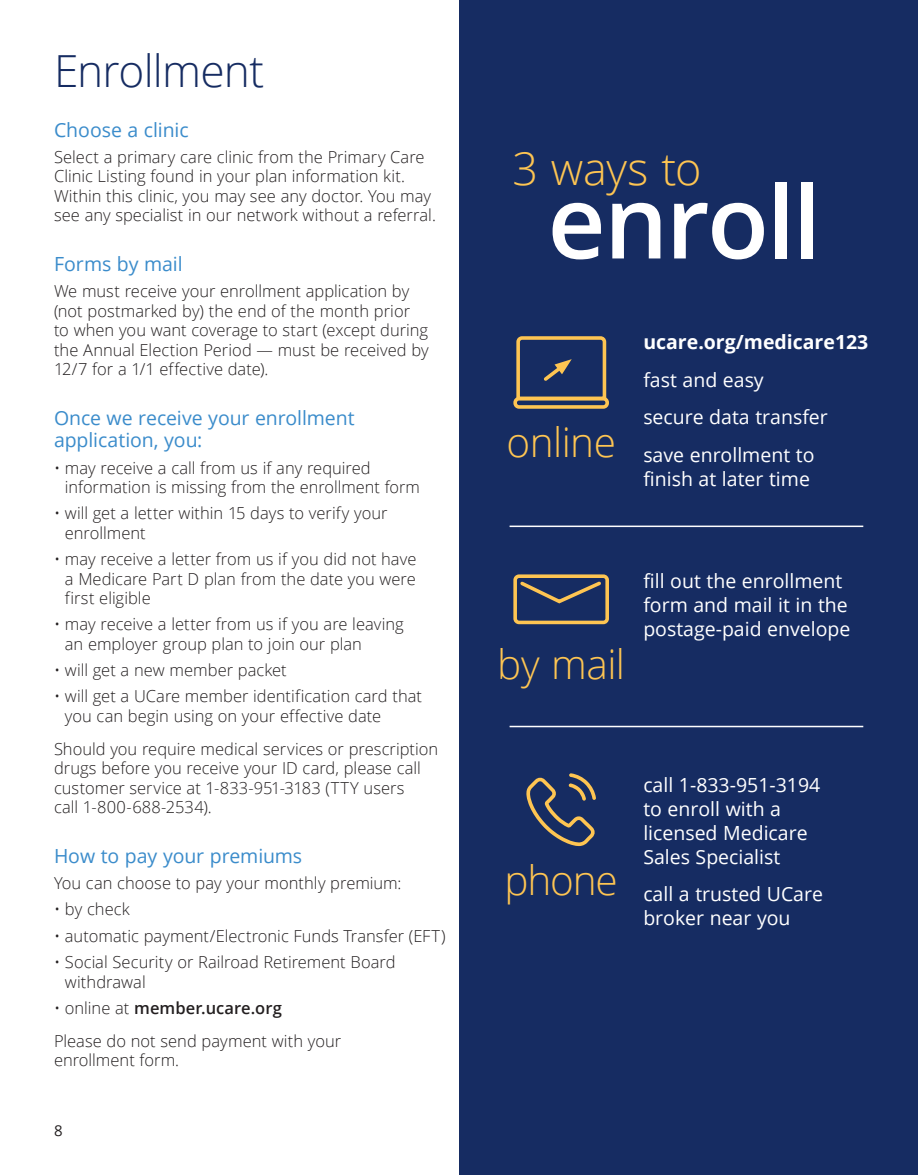
<style>
.page{position:relative;width:918px;height:1175px;background:#fff}
.page>*{position:absolute;margin:0;border:0;box-sizing:border-box;transform-origin:0 0}
.t1{font:600 101.25px "Open Sans";letter-spacing:-.025em;color:#fff}
.t2{font:300 45px "Open Sans";letter-spacing:-.01em;color:#fec552}
.Headline{font:300 44.25px "Open Sans";letter-spacing:-.02em;color:#162c62}
.t3{font:300 40.5px "Open Sans";letter-spacing:-.015em;color:#fec552}
.Body_text_13_16{font:19.5px/24px "Open Sans";color:#fff}
.AI_subhead_A{font:19.5px/22.5px "Open Sans";letter-spacing:-.005em;color:#3b8ccb}
.Body_text_13_16-2{font:700 19.5px "Open Sans";color:#fff}
.ABC_D_text_11_14{font:300 16.5px/19.5px "Open Sans";color:#231f20}
.ABC_D_text_bullets_tight{font:300 16.5px/19.5px "Open Sans";color:#231f20}
.ABC_D_text_11_14-2{font:600 16.5px "Open Sans";letter-spacing:.005em;color:#231f20}
.t4{font:15px "Open Sans";color:#231f20}
.s1{font-weight:300}
</style>
<div class="page">
<div style="left:459px;top:0;width:459px;height:1174px;background:#162c62"></div>
<div style="left:513px;top:397px;width:96px;height:12px;border:4px solid #fec552;border-radius:4px"></div>
<svg style="left:515px;top:336px;width:93px;height:66px"></svg>
<div style="left:513px;top:574px;width:96px;height:50px;border:4px solid #fec552;border-radius:4px"></div>
<svg style="left:517px;top:578px;width:87px;height:27px"></svg>
<svg style="left:526px;top:773px;width:70px;height:73px"></svg>
<hr style="left:510px;top:525px;width:353px;height:2px;background:#fff">
<hr style="left:510px;top:725px;width:353px;height:2px;background:#fff">
<p class="Headline" style="left:54px;top:41px;width:212px">Enrollment</p>
<h2 class="AI_subhead_A" style="left:54px;top:118px;width:136px">Choose a clinic</h2>
<p class="ABC_D_text_11_14" style="left:54px;top:147px;width:383px">Select a primary care clinic from the Primary Care Clinic Listing found in your plan information kit.<br>Within this clinic, you may see any doctor. You may see any specialist in our network without a referral.</p>
<h2 class="AI_subhead_A" style="left:54px;top:252px;width:130px">Forms by mail</h2>
<p class="ABC_D_text_11_14" style="left:54px;top:281px;width:376px">We must receive your enrollment application by (not postmarked by) the end of the month prior to when you want coverage to start (except during the Annual Election Period — must be received by 12/7 for a 1/1 effective date).</p>
<h2 class="AI_subhead_A" style="left:54px;top:406px;width:302px">Once we receive your enrollment application, you:</h2>
<p class="ABC_D_text_bullets_tight" style="left:65px;top:457px;width:357px;text-indent:-11px">• may receive a call from us if any required information is missing from the enrollment form</p>
<p class="ABC_D_text_bullets_tight" style="left:65px;top:503px;width:324px;text-indent:-11px">• will get a letter within 15 days to verify your enrollment</p>
<p class="ABC_D_text_bullets_tight" style="left:65px;top:549px;width:353px;text-align:justify;text-indent:-11px">• may receive a letter from us if you did not have a Medicare Part D plan from the date you were first eligible</p>
<p class="ABC_D_text_bullets_tight" style="left:65px;top:614px;width:340px;text-indent:-11px">• may receive a letter from us if you are leaving an employer group plan to join our plan</p>
<p class="ABC_D_text_bullets_tight" style="left:54px;top:660px;width:234px">• will get a new member packet</p>
<p class="ABC_D_text_11_14" style="left:65px;top:686px;width:359px;text-indent:-11px">• will get a UCare member identification card that you can begin using on your effective date</p>
<p class="ABC_D_text_11_14" style="left:54px;top:738px;width:386px">Should you require medical services or prescription drugs before you receive your ID card, please call customer service at 1-833-951-3183 (TTY users<br>call 1-800-688-2534).</p>
<h2 class="AI_subhead_A" style="left:54px;top:844px;width:250px">How to pay your premiums</h2>
<p class="ABC_D_text_bullets_tight" style="left:54px;top:873px;width:349px">You can choose to pay your monthly premium:</p>
<p class="ABC_D_text_bullets_tight" style="left:54px;top:899px;width:77px">• by check</p>
<p class="ABC_D_text_bullets_tight" style="left:54px;top:925px;width:393px">• automatic payment/Electronic Funds Transfer (EFT)</p>
<p class="ABC_D_text_bullets_tight" style="left:65px;top:951px;width:332px;text-indent:-11px">• Social Security or Railroad Retirement Board withdrawal</p>
<p class="ABC_D_text_11_14-2" style="left:54px;top:996px;width:229px"><span class="s1">• online at</span> member.ucare.org</p>
<p class="ABC_D_text_11_14" style="left:54px;top:1030px;width:289px">Please do not send payment with your enrollment form.</p>
<p class="t4" style="left:54px;top:1120px;width:10px">8</p>
<h2 class="t2" style="left:512px;top:138px;width:191px">3 ways to</h2>
<p class="t1" style="left:548px;top:152px;width:275px">enroll</p>
<p class="t3" style="left:506px;top:414px;width:111px">online</p>
<p class="Body_text_13_16-2" style="left:643px;top:328px;width:227px">ucare.org/medicare123</p>
<p class="Body_text_13_16" style="left:643px;top:367px;width:122px">fast and easy</p>
<p class="Body_text_13_16" style="left:643px;top:404px;width:186px">secure data transfer</p>
<p class="Body_text_13_16" style="left:643px;top:442px;width:173px">save enrollment to finish at later time</p>
<p class="t3" style="left:497px;top:636px;width:129px">by mail</p>
<p class="Body_text_13_16" style="left:643px;top:568px;width:209px">fill out the enrollment form and mail it in the postage-paid envelope</p>
<p class="t3" style="left:505px;top:853px;width:115px">phone</p>
<p class="Body_text_13_16" style="left:643px;top:772px;width:179px">call 1-833-951-3194 to enroll with a licensed Medicare<br>Sales Specialist</p>
<p class="Body_text_13_16" style="left:643px;top:881px;width:181px">call a trusted UCare broker near you</p>
</div>
